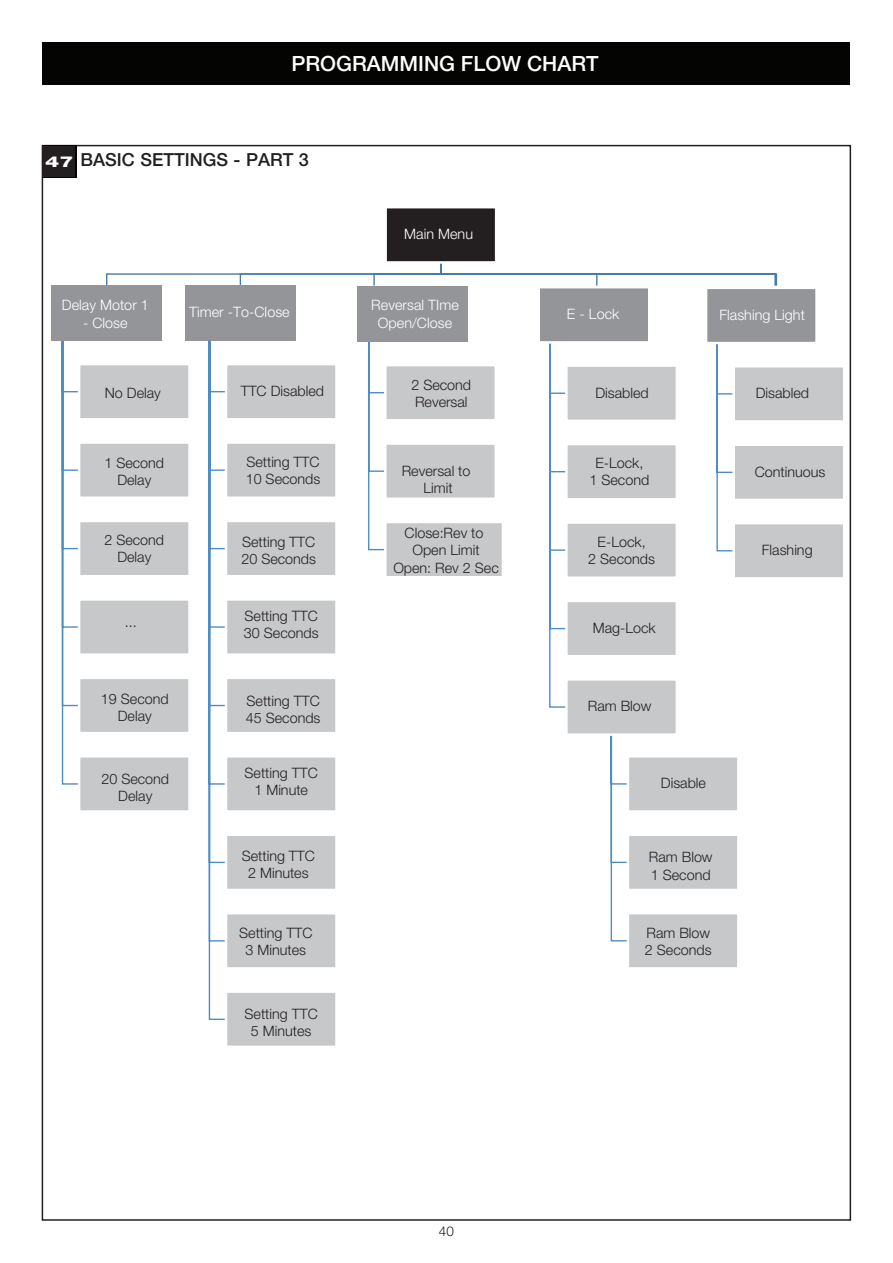
<style>
.page{position:relative;width:893px;height:1263px;background:#fff}
.page>*{position:absolute;margin:0;border:0;box-sizing:border-box;transform-origin:0 0}
.t1{font:500 21px "Helvetica Neue LT Pro";color:#fff}
.t2{font:500 18px "Helvetica Neue LT Pro";color:#231f20}
.t3{font:300 14.4px/17.2px "Helvetica Neue LT Pro";color:#231f20;text-align:center}
.t4{font:300 14.4px/17.2px "Helvetica Neue LT Pro";letter-spacing:.005em;color:#fff;text-align:center}
.t5{font:300 13.5px "Helvetica Neue LT Pro";color:#231f20}
.s1{font-weight:800;font-size:15px;color:#fff}
</style>
<div class="page">
<div style="left:43px;top:43px;width:807px;height:42px;background:#040503"></div>
<svg style="left:43px;top:145px;width:33px;height:33px"></svg>
<div style="left:44px;top:146px;width:31px;height:31px;background:#231f20"></div>
<svg style="left:61px;top:341px;width:17px;height:444px"></svg>
<svg style="left:105px;top:264px;width:673px;height:23px"></svg>
<div style="left:386px;top:207px;width:110px;height:55px;background:#231f20"></div>
<div style="left:384px;top:206px;width:113px;height:58px;border:2px solid #fff"></div>
<div style="left:51px;top:286px;width:111px;height:55px;background:#939598"></div>
<div style="left:78px;top:363px;width:113px;height:58px;background:#c7c8ca;border:2px solid #fff"></div>
<div style="left:78px;top:441px;width:113px;height:58px;background:#c7c8ca;border:2px solid #fff"></div>
<div style="left:78px;top:520px;width:113px;height:57px;background:#c7c8ca;border:2px solid #fff"></div>
<div style="left:78px;top:598px;width:113px;height:58px;background:#c7c8ca;border:2px solid #fff"></div>
<div style="left:78px;top:677px;width:113px;height:57px;background:#c7c8ca;border:2px solid #fff"></div>
<div style="left:78px;top:755px;width:113px;height:58px;background:#c7c8ca;border:2px solid #fff"></div>
<div style="left:185px;top:286px;width:111px;height:55px;background:#939598"></div>
<svg style="left:208px;top:340px;width:17px;height:680px"></svg>
<div style="left:225px;top:363px;width:113px;height:58px;background:#c7c8ca;border:2px solid #fff"></div>
<div style="left:225px;top:441px;width:113px;height:58px;background:#c7c8ca;border:2px solid #fff"></div>
<div style="left:225px;top:520px;width:113px;height:57px;background:#c7c8ca;border:2px solid #fff"></div>
<div style="left:225px;top:598px;width:113px;height:58px;background:#c7c8ca;border:2px solid #fff"></div>
<div style="left:225px;top:677px;width:113px;height:57px;background:#c7c8ca;border:2px solid #fff"></div>
<div style="left:225px;top:755px;width:113px;height:58px;background:#c7c8ca;border:2px solid #fff"></div>
<div style="left:225px;top:833px;width:113px;height:58px;background:#c7c8ca;border:2px solid #fff"></div>
<div style="left:225px;top:912px;width:113px;height:58px;background:#c7c8ca;border:2px solid #fff"></div>
<div style="left:226px;top:992px;width:110px;height:55px;background:#c7c8ca"></div>
<div style="left:225px;top:990px;width:113px;height:58px;border:2px solid #fff"></div>
<svg style="left:610px;top:736px;width:17px;height:206px"></svg>
<div style="left:627px;top:755px;width:113px;height:58px;background:#c7c8ca;border:2px solid #fff"></div>
<div style="left:627px;top:833px;width:113px;height:58px;background:#c7c8ca;border:2px solid #fff"></div>
<div style="left:627px;top:912px;width:113px;height:58px;background:#c7c8ca;border:2px solid #fff"></div>
<svg style="left:368px;top:342px;width:16px;height:209px"></svg>
<div style="left:358px;top:287px;width:110px;height:55px;background:#939598"></div>
<div style="left:384px;top:364px;width:113px;height:58px;background:#c7c8ca;border:2px solid #fff"></div>
<div style="left:384px;top:442px;width:113px;height:58px;background:#c7c8ca;border:2px solid #fff"></div>
<div style="left:384px;top:521px;width:120px;height:57px;background:#c7c8ca;border:2px solid #fff"></div>
<svg style="left:549px;top:344px;width:16px;height:364px"></svg>
<div style="left:537px;top:286px;width:113px;height:58px;background:#939598;border:2px solid #fff"></div>
<div style="left:565px;top:364px;width:113px;height:58px;background:#c7c8ca;border:2px solid #fff"></div>
<div style="left:565px;top:443px;width:113px;height:57px;background:#c7c8ca;border:2px solid #fff"></div>
<div style="left:565px;top:521px;width:113px;height:58px;background:#c7c8ca;border:2px solid #fff"></div>
<div style="left:565px;top:600px;width:113px;height:57px;background:#c7c8ca;border:2px solid #fff"></div>
<div style="left:565px;top:678px;width:113px;height:58px;background:#c7c8ca;border:2px solid #fff"></div>
<svg style="left:716px;top:344px;width:16px;height:208px"></svg>
<div style="left:705px;top:287px;width:113px;height:57px;background:#939598;border:2px solid #fff"></div>
<div style="left:734px;top:366px;width:110px;height:55px;background:#c7c8ca"></div>
<div style="left:732px;top:365px;width:113px;height:58px;border:2px solid #fff"></div>
<div style="left:734px;top:445px;width:110px;height:55px;background:#c7c8ca"></div>
<div style="left:732px;top:443px;width:113px;height:58px;border:2px solid #fff"></div>
<div style="left:734px;top:523px;width:110px;height:55px;background:#c7c8ca"></div>
<div style="left:732px;top:522px;width:113px;height:58px;border:2px solid #fff"></div>
<h1 class="t1" style="left:291px;top:51px;width:309px">PROGRAMMING FLOW CHART</h1>
<p class="t2" style="left:45px;top:149px;width:265px"><span class="s1">47</span> BASIC SETTINGS - PART 3</p>
<p class="t4" style="left:62px;top:296px;width:89px">Delay Motor 1</p>
<p class="t4" style="left:83px;top:314px;width:46px">- Close</p>
<p class="t4" style="left:189px;top:303px;width:102px">Timer -To-Close</p>
<p class="t3" style="left:105px;top:384px;width:58px">No Delay</p>
<p class="t3" style="left:104px;top:454px;width:61px">1 Second<br>Delay</p>
<p class="t3" style="left:104px;top:531px;width:61px">2 Second<br>Delay</p>
<p class="t3" style="left:125px;top:613px;width:13px">...</p>
<p class="t3" style="left:101px;top:690px;width:69px">19 Second<br>Delay</p>
<p class="t3" style="left:101px;top:770px;width:69px">20 Second<br>Delay</p>
<p class="t3" style="left:241px;top:382px;width:85px">TTC Disabled</p>
<p class="t3" style="left:246px;top:453px;width:76px;text-align:left">Setting TTC<br>10 Seconds</p>
<p class="t3" style="left:241px;top:533px;width:76px;text-align:left">Setting TTC<br>20 Seconds</p>
<p class="t3" style="left:244px;top:607px;width:76px;text-align:left">Setting TTC<br>30 Seconds</p>
<p class="t3" style="left:246px;top:691px;width:76px;text-align:left">Setting TTC<br>45 Seconds</p>
<p class="t3" style="left:245px;top:764px;width:75px">Setting TTC<br>1 Minute</p>
<p class="t3" style="left:242px;top:847px;width:75px">Setting TTC<br>2 Minutes</p>
<p class="t3" style="left:239px;top:923px;width:75px">Setting TTC<br>3 Minutes</p>
<p class="t3" style="left:245px;top:1005px;width:75px">Setting TTC<br>5 Minutes</p>
<p class="t4" style="left:404px;top:225px;width:70px">Main Menu</p>
<p class="t4" style="left:371px;top:296px;width:89px">Reversal TIme<br>Open/Close</p>
<p class="t3" style="left:411px;top:376px;width:61px;text-align:left">2 Second<br>Reversal</p>
<p class="t3" style="left:402px;top:461px;width:70px">Reversal to<br>Limit</p>
<p class="t3" style="left:393px;top:524px;width:107px">Close:Rev to<br>Open Limit<br>Open: Rev 2 Sec</p>
<p class="t4" style="left:567px;top:305px;width:54px">E - Lock</p>
<p class="t3" style="left:595px;top:383px;width:55px">Disabled</p>
<p class="t3" style="left:590px;top:454px;width:61px">E-Lock,<br>1 Second</p>
<p class="t3" style="left:588px;top:533px;width:68px">E-Lock,<br>2 Seconds</p>
<p class="t3" style="left:593px;top:619px;width:64px">Mag-Lock</p>
<p class="t3" style="left:588px;top:697px;width:65px">Ram Blow</p>
<p class="t4" style="left:719px;top:306px;width:87px">Flashing Light</p>
<p class="t3" style="left:756px;top:384px;width:55px">Disabled</p>
<p class="t3" style="left:755px;top:463px;width:72px">Continuous</p>
<p class="t3" style="left:762px;top:541px;width:52px">Flashing</p>
<p class="t3" style="left:661px;top:774px;width:47px">Disable</p>
<p class="t3" style="left:649px;top:848px;width:65px;text-align:left">Ram Blow<br>1 Second</p>
<p class="t3" style="left:645px;top:923px;width:68px;text-align:left">Ram Blow<br>2 Seconds</p>
<p class="t5" style="left:439px;top:1223px;width:17px">40</p>
</div>
